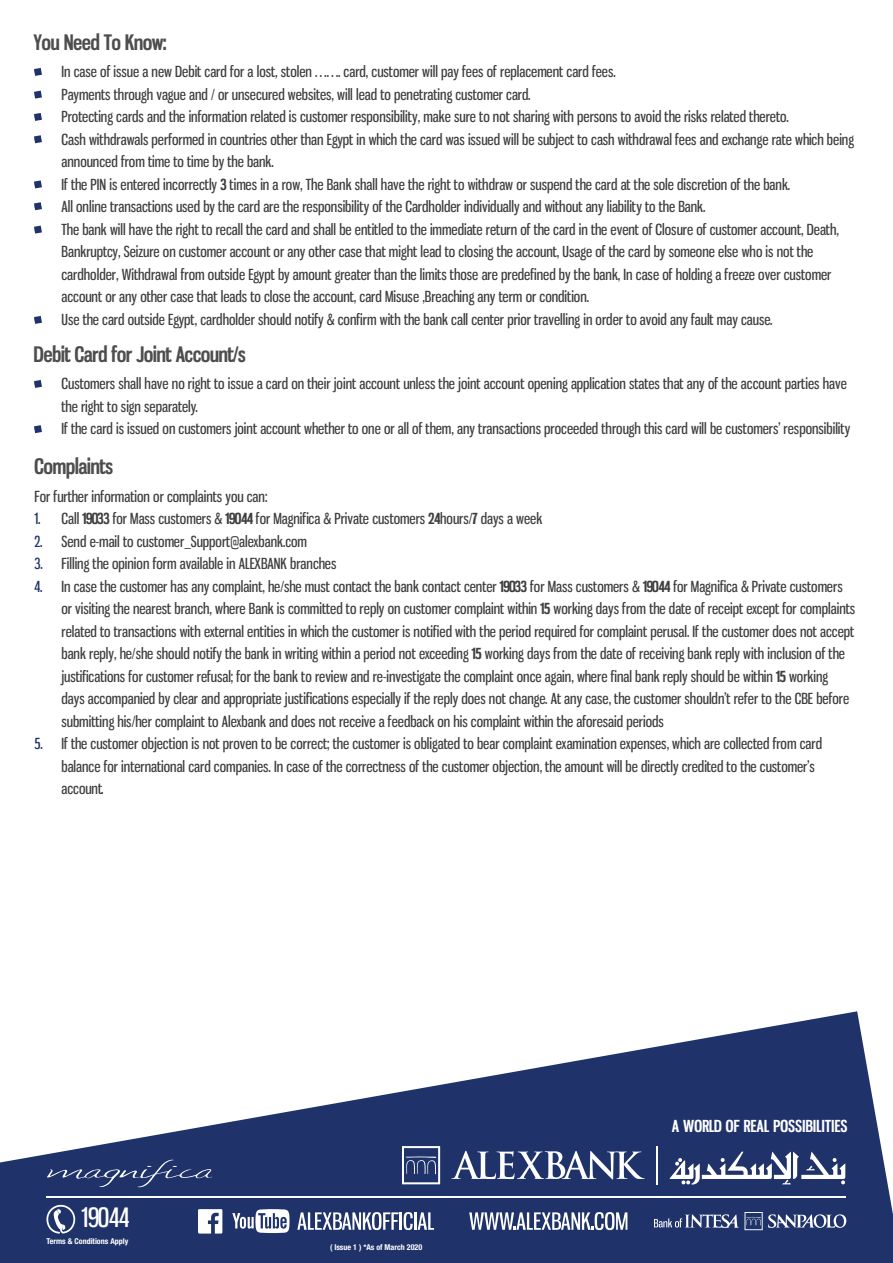
<style>
.page{position:relative;width:893px;height:1263px;background:#fff}
.page>*{position:absolute;margin:0;border:0;box-sizing:border-box;transform-origin:0 0}
.t1{font:26.25px "Gnuolane";color:#fff}
.t2{font:700 21px "Gnuolane";color:#4d4d4d}
.t3{font:700 16.2px "Gnuolane";letter-spacing:.025em;color:#fff}
.t4{font:15px/22.5px "Gnuolane";color:#3e3e3f}
.t5{font:700 condensed 8.1px "Helvetica Neue LT Pro";color:#fff}
.s1{font-weight:700}
.s2{color:#1f326a}
</style>
<div class="page">
<svg style="left:34px;top:68px;width:8px;height:8px"></svg>
<svg style="left:34px;top:380px;width:8px;height:8px"></svg>
<svg style="left:34px;top:113px;width:8px;height:8px"></svg>
<svg style="left:34px;top:135px;width:8px;height:8px"></svg>
<svg style="left:34px;top:91px;width:8px;height:8px"></svg>
<svg style="left:34px;top:425px;width:8px;height:8px"></svg>
<svg style="left:34px;top:180px;width:8px;height:8px"></svg>
<svg style="left:34px;top:202px;width:8px;height:8px"></svg>
<svg style="left:34px;top:226px;width:8px;height:8px"></svg>
<svg style="left:34px;top:316px;width:8px;height:8px"></svg>
<svg style="left:0;top:1011px;width:893px;height:252px;fill:#1f326a"></svg>
<svg style="left:402px;top:1146px;width:38px;height:38px"></svg>
<hr style="left:656px;top:1146px;width:2px;height:38px;background:#fff">
<svg style="left:670px;top:1152px;width:175px;height:32px"></svg>
<svg style="left:451px;top:1151px;width:194px;height:28px"></svg>
<hr style="left:46px;top:1196px;width:800px;height:2px;background:#fff">
<svg style="left:654px;top:1212px;width:192px;height:18px;background:#56648e"></svg>
<svg style="left:198px;top:1209px;width:24px;height:24px"></svg>
<svg style="left:232px;top:1209px;width:57px;height:24px"></svg>
<svg style="left:297px;top:1212px;width:137px;height:18px"></svg>
<svg style="left:469px;top:1212px;width:158px;height:18px"></svg>
<svg style="left:46px;top:1205px;width:29px;height:28px"></svg>
<svg style="left:47px;top:1160px;width:165px;height:27px;background:#344578"></svg>
<p class="t2" style="left:34px;top:27px;width:134px">You Need To Know:</p>
<p class="t4" style="left:34px;top:59px;width:583px">• In case of issue a new Debit card for a lost, stolen ……. card, customer will pay fees of replacement card fees.</p>
<p class="t4" style="left:34px;top:82px;width:498px">• Payments through vague and / or unsecured websites, will lead to penetrating customer card.</p>
<p class="t4" style="left:34px;top:104px;width:756px">• Protecting cards and the information related is customer responsibility, make sure to not sharing with persons to avoid the risks related thereto.</p>
<p class="t4" style="left:62px;top:127px;width:794px;text-indent:-27px">• Cash withdrawals performed in countries other than Egypt in which the card was issued will be subject to cash withdrawal fees and exchange rate which being announced from time to time by the bank.</p>
<p class="t4" style="left:34px;top:172px;width:757px">• If the PIN is entered incorrectly <span class="s1">3</span> times in a row, The Bank shall have the right to withdraw or suspend the card at the sole discretion of the bank.</p>
<p class="t4" style="left:34px;top:194px;width:672px">• All online transactions used by the card are the responsibility of the Cardholder individually and without any liability to the Bank.</p>
<p class="t4" style="left:62px;top:217px;width:779px;text-indent:-27px">• The bank will have the right to recall the card and shall be entitled to the immediate return of the card in the event of Closure of customer account, Death, Bankruptcy, Seizure on customer account or any other case that might lead to closing the account, Usage of the card by someone else who is not the cardholder, Withdrawal from outside Egypt by amount greater than the limits those are predefined by the bank, In case of holding a freeze over customer account or any other case that leads to close the account, card Misuse ,Breaching any term or condition.</p>
<p class="t4" style="left:34px;top:307px;width:739px">• Use the card outside Egypt, cardholder should notify &amp; confirm with the bank call center prior travelling in order to avoid any fault may cause.</p>
<p class="t2" style="left:34px;top:339px;width:213px">Debit Card for Joint Account/s</p>
<p class="t4" style="left:62px;top:371px;width:787px;text-indent:-27px">• Customers shall have no right to issue a card on their joint account unless the joint account opening application states that any of the account parties have the right to sign separately.</p>
<p class="t4" style="left:34px;top:416px;width:817px">• If the card is issued on customers joint account whether to one or all of them, any transactions proceeded through this card will be customers’ responsibility</p>
<p class="t2" style="left:34px;top:451px;width:80px">Complaints</p>
<p class="t4" style="left:34px;top:484px;width:234px">For further information or complaints you can:</p>
<p class="t4" style="left:34px;top:507px;width:509px"><span class="s2">1.</span> Call <span class="s1">19033</span> for Mass customers &amp; <span class="s1">19044</span> for Magnifica &amp; Private customers <span class="s1">24</span>hours/<span class="s1">7</span> days a week</p>
<p class="t4" style="left:34px;top:529px;width:274px"><span class="s2">2.</span> Send e-mail to customer_Support@alexbank.com</p>
<p class="t4" style="left:34px;top:552px;width:303px"><span class="s2">3.</span> Filling the opinion form available in ALEXBANK branches</p>
<p class="t4" style="left:62px;top:574px;width:795px;text-indent:-27px"><span class="s2">4.</span> In case the customer has any complaint, he/she must contact the bank contact center <span class="s1">19033</span> for Mass customers &amp; <span class="s1">19044</span> for Magnifica &amp; Private customers or visiting the nearest branch, where Bank is committed to reply on customer complaint within <span class="s1">15</span> working days from the date of receipt except for complaints related to transactions with external entities in which the customer is notified with the period required for complaint perusal. If the customer does not accept bank reply, he/she should notify the bank in writing within a period not exceeding <span class="s1">15</span> working days from the date of receiving bank reply with inclusion of the justifications for customer refusal; for the bank to review and re-investigate the complaint once again, where final bank reply should be within <span class="s1">15</span> working<br>days accompanied by clear and appropriate justifications especially if the reply does not change. At any case, the customer shouldn’t refer to the CBE before submitting his/her complaint to Alexbank and does not receive a feedback on his complaint within the aforesaid periods</p>
<p class="t4" style="left:62px;top:732px;width:762px;text-indent:-27px"><span class="s2">5.</span> If the customer objection is not proven to be correct; the customer is obligated to bear complaint examination expenses, which are collected from card balance for international card companies. In case of the correctness of the customer objection, the amount will be directly credited to the customer’s account.</p>
<p class="t1" style="left:82px;top:1199px;width:49px">19044</p>
<p class="t5" style="left:47px;top:1236px;width:83px">Terms &amp; Conditions Apply</p>
<p class="t5" style="left:330px;top:1242px;width:94px">( Issue 1 ) *As of March 2020</p>
<p class="t3" style="left:672px;top:1114px;width:177px">A WORLD OF REAL POSSIBILITIES</p>
</div>
